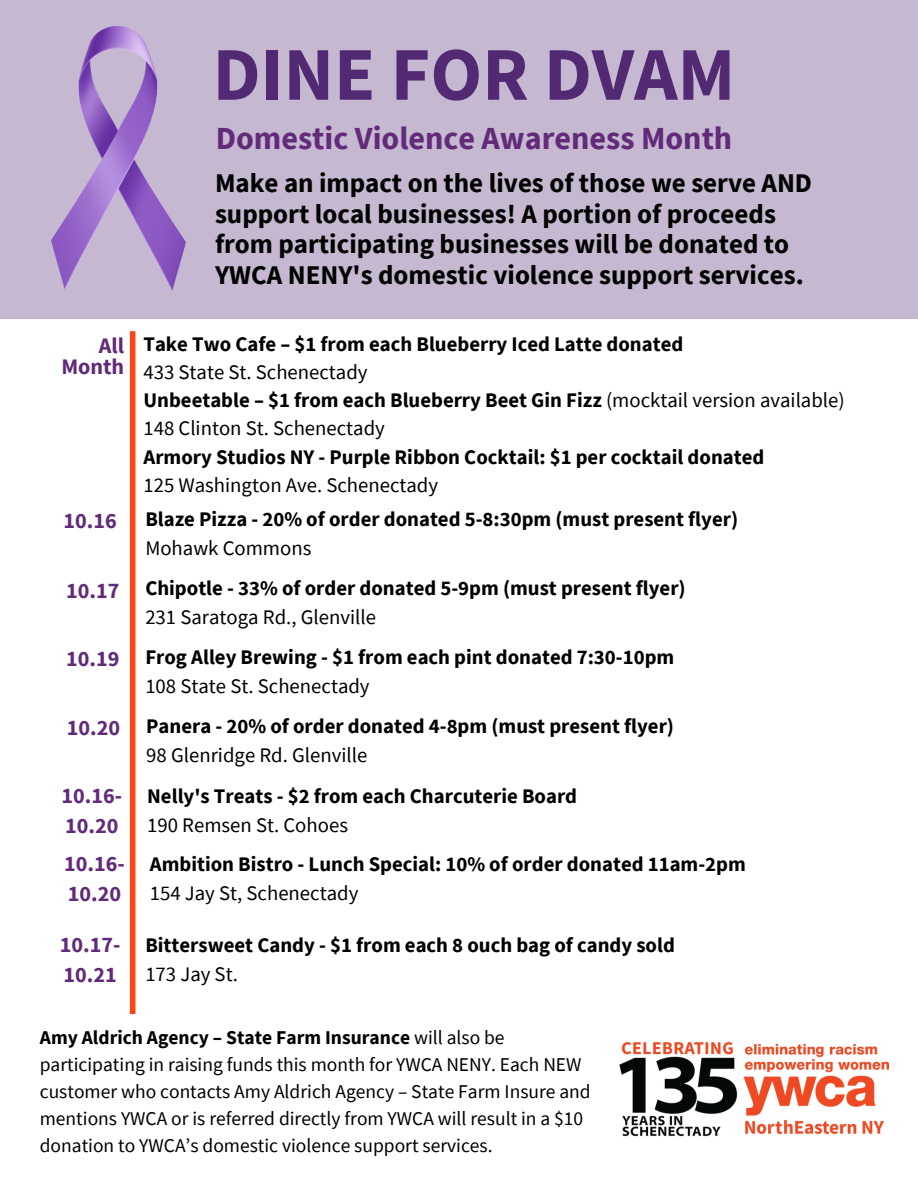
<style>
.page{position:relative;width:918px;height:1188px;background:#fff}
.page>*{position:absolute;margin:0;border:0;box-sizing:border-box;transform-origin:0 0}
.t1{font:700 75.75px "Source Sans Pro";color:#512a73}
.t2{font:700 32.1px "Source Sans Pro";color:#622b7a}
.t3{font:700 27px/30.3px "Source Sans Pro";color:#000}
.t4{font:700 22.05px/30.2px "Source Sans Pro";color:#622b7a}
.t5{font:700 20.7px "Source Sans Pro";color:#000}
.t6{font:20.7px "Source Sans Pro";color:#000}
.t7{font:19.5px/27px "Source Sans Pro";color:#000}
.s1{font-weight:400}
.s2{font-weight:700}
</style>
<div class="page">
<div style="left:130px;top:331px;width:5px;height:683px;background:#fa4616"></div>
<div style="left:0;top:0;width:918px;height:318px;background:#c5b8d0"></div>
<img style="left:619px;top:1041px;width:269px;height:96px">
<img style="left:52px;top:27px;width:134px;height:264px">
<p class="t1" style="left:213px;top:25px;width:524px">DINE FOR DVAM</p>
<p class="t2" style="left:216px;top:117px;width:518px">Domestic Violence Awareness Month</p>
<p class="t4" style="left:61px;top:335px;width:64px;line-height:20.7px;text-align:right">All<br>Month</p>
<p class="t4" style="left:63px;top:505px;width:55px">10.16</p>
<p class="t4" style="left:66px;top:575px;width:55px">10.17</p>
<p class="t4" style="left:66px;top:643px;width:55px">10.19</p>
<p class="t4" style="left:67px;top:712px;width:55px">10.20</p>
<p class="t3" style="left:215px;top:168px;width:599px">Make an impact on the lives of those we serve AND support local businesses! A portion of proceeds from participating businesses will be donated to YWCA NENY's domestic violence support services.</p>
<p class="t5" style="left:143px;top:331px;width:541px">Take Two Cafe – $1 from each Blueberry Iced Latte donated</p>
<p class="t6" style="left:143px;top:359px;width:226px">433 State St. Schenectady</p>
<p class="t5" style="left:143px;top:387px;width:703px">Unbeetable – $1 from each Blueberry Beet Gin Fizz <span class="s1">(mocktail version available)</span></p>
<p class="t6" style="left:143px;top:415px;width:243px">148 Clinton St. Schenectady</p>
<p class="t5" style="left:143px;top:443px;width:622px">Armory Studios NY - Purple Ribbon Cocktail: $1 per cocktail donated</p>
<p class="t6" style="left:143px;top:471px;width:296px">125 Washington Ave. Schenectady</p>
<p class="t5" style="left:145px;top:506px;width:594px">Blaze Pizza - 20% of order donated 5-8:30pm (must present flyer)</p>
<p class="t6" style="left:145px;top:535px;width:168px">Mohawk Commons</p>
<p class="t5" style="left:145px;top:574px;width:542px">Chipotle - 33% of order donated 5-9pm (must present flyer)</p>
<p class="t6" style="left:145px;top:603px;width:232px">231 Saratoga Rd., Glenville</p>
<p class="t5" style="left:145px;top:644px;width:531px">Frog Alley Brewing - $1 from each pint donated 7:30-10pm</p>
<p class="t6" style="left:145px;top:673px;width:226px">108 State St. Schenectady</p>
<p class="t5" style="left:146px;top:712px;width:529px">Panera - 20% of order donated 4-8pm (must present flyer)</p>
<p class="t6" style="left:146px;top:741px;width:223px">98 Glenridge Rd. Glenville</p>
<p class="t4" style="left:62px;top:780px;width:62px">10.16-<br>10.20</p>
<p class="t5" style="left:147px;top:783px;width:431px">Nelly's Treats - $2 from each Charcuterie Board</p>
<p class="t6" style="left:147px;top:812px;width:202px">190 Remsen St. Cohoes</p>
<p class="t4" style="left:64px;top:848px;width:62px">10.16-<br>10.20</p>
<p class="t5" style="left:150px;top:851px;width:598px">Ambition Bistro - Lunch Special: 10% of order donated 11am-2pm</p>
<p class="t6" style="left:150px;top:880px;width:210px">154 Jay St, Schenectady</p>
<p class="t4" style="left:60px;top:929px;width:62px">10.17-<br>10.21</p>
<p class="t5" style="left:145px;top:931px;width:531px">Bittersweet Candy - $1 from each 8 ouch bag of candy sold</p>
<p class="t6" style="left:145px;top:960px;width:94px">173 Jay St.</p>
<p class="t7" style="left:40px;top:1024px;width:552px"><span class="s2">Amy Aldrich Agency – State Farm Insurance</span> will also be participating in raising funds this month for YWCA NENY. Each NEW customer who contacts Amy Aldrich Agency – State Farm Insure and mentions YWCA or is referred directly from YWCA will result in a $10 donation to YWCA’s domestic violence support services.</p>
</div>
